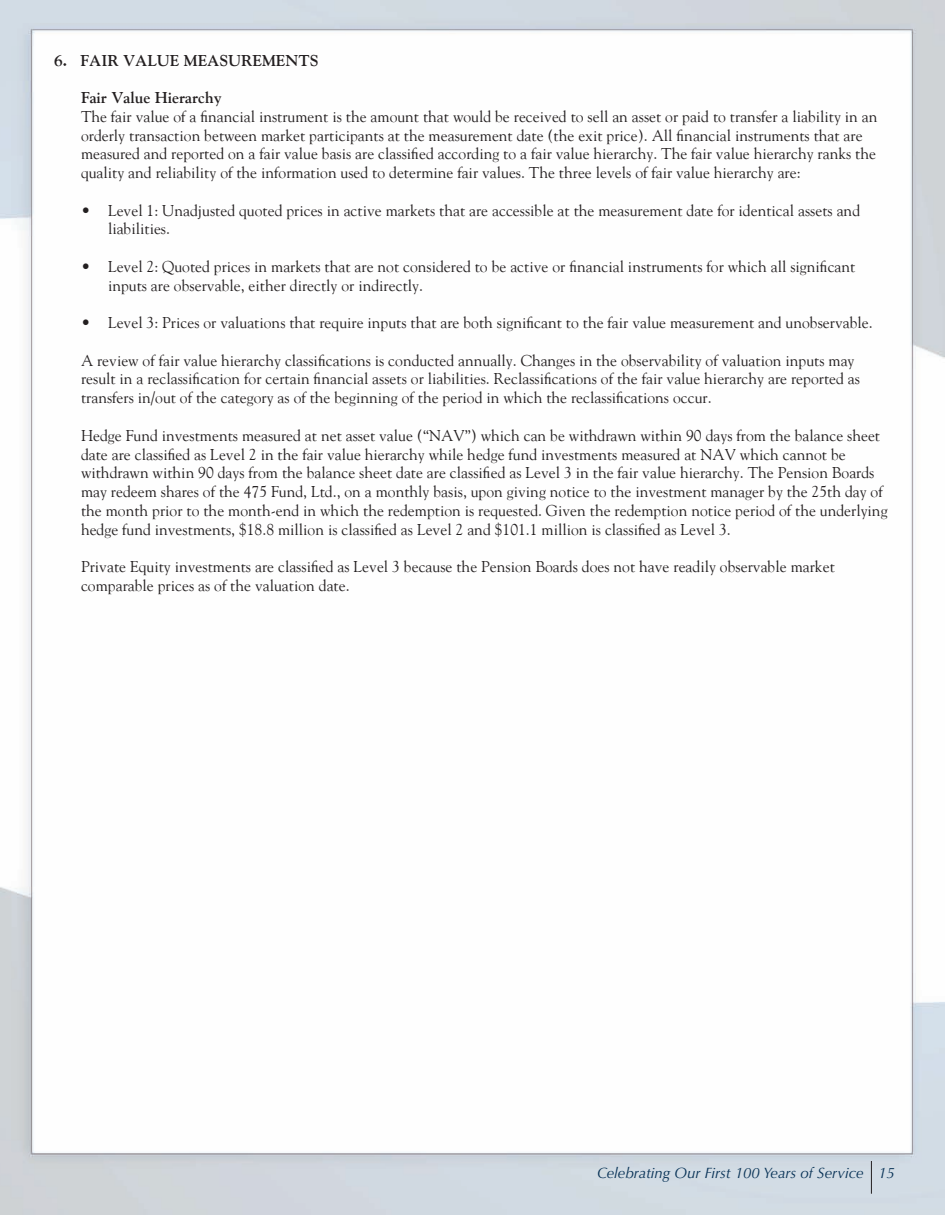
<style>
.page{position:relative;width:945px;height:1215px;background:#fff}
.page>*{position:absolute;margin:0;border:0;box-sizing:border-box;transform-origin:0 0}
.t1{font:15.6px/18.8px "Goudy";color:#231f20}
.t2{font:700 15.6px "Goudy";color:#231f20}
.t3{font:italic 15px "Optima LT Std";color:#093357}
</style>
<div class="page">
<img style="left:0;top:0;width:945px;height:1215px">
<hr style="left:871px;top:1161px;width:1px;height:33px;background:#231f20">
<p class="t2" style="left:54px;top:51px;width:266px">6. FAIR VALUE MEASUREMENTS</p>
<p class="t2" style="left:81px;top:88px;width:142px">Fair Value Hierarchy</p>
<p class="t1" style="left:81px;top:107px;width:798px">The fair value of a financial instrument is the amount that would be received to sell an asset or paid to transfer a liability in an orderly transaction between market participants at the measurement date (the exit price). All financial instruments that are measured and reported on a fair value basis are classified according to a fair value hierarchy. The fair value hierarchy ranks the quality and reliability of the information used to determine fair values. The three levels of fair value hierarchy are:</p>
<p class="t1" style="left:108px;top:201px;width:754px;text-indent:-27px">• Level 1: Unadjusted quoted prices in active markets that are accessible at the measurement date for identical assets and liabilities.</p>
<p class="t1" style="left:108px;top:257px;width:749px;text-indent:-27px">• Level 2: Quoted prices in markets that are not considered to be active or financial instruments for which all significant inputs are observable, either directly or indirectly.</p>
<p class="t1" style="left:81px;top:313px;width:793px">• Level 3: Prices or valuations that require inputs that are both significant to the fair value measurement and unobservable.</p>
<p class="t1" style="left:81px;top:351px;width:781px">A review of fair value hierarchy classifications is conducted annually. Changes in the observability of valuation inputs may result in a reclassification for certain financial assets or liabilities. Reclassifications of the fair value hierarchy are reported as transfers in/out of the category as of the beginning of the period in which the reclassifications occur.</p>
<p class="t1" style="left:81px;top:426px;width:808px">Hedge Fund investments measured at net asset value (“NAV”) which can be withdrawn within 90 days from the balance sheet date are classified as Level 2 in the fair value hierarchy while hedge fund investments measured at NAV which cannot be withdrawn within 90 days from the balance sheet date are classified as Level 3 in the fair value hierarchy. The Pension Boards may redeem shares of the 475 Fund, Ltd., on a monthly basis, upon giving notice to the investment manager by the 25th day of the month prior to the month-end in which the redemption is requested. Given the redemption notice period of the underlying hedge fund investments, $18.8 million is classified as Level 2 and $101.1 million is classified as Level 3.</p>
<p class="t1" style="left:81px;top:557px;width:755px">Private Equity investments are classified as Level 3 because the Pension Boards does not have readily observable market comparable prices as of the valuation date.</p>
<p class="t3" style="left:597px;top:1164px;width:299px">Celebrating Our First 100 Years of Service 15</p>
</div>
